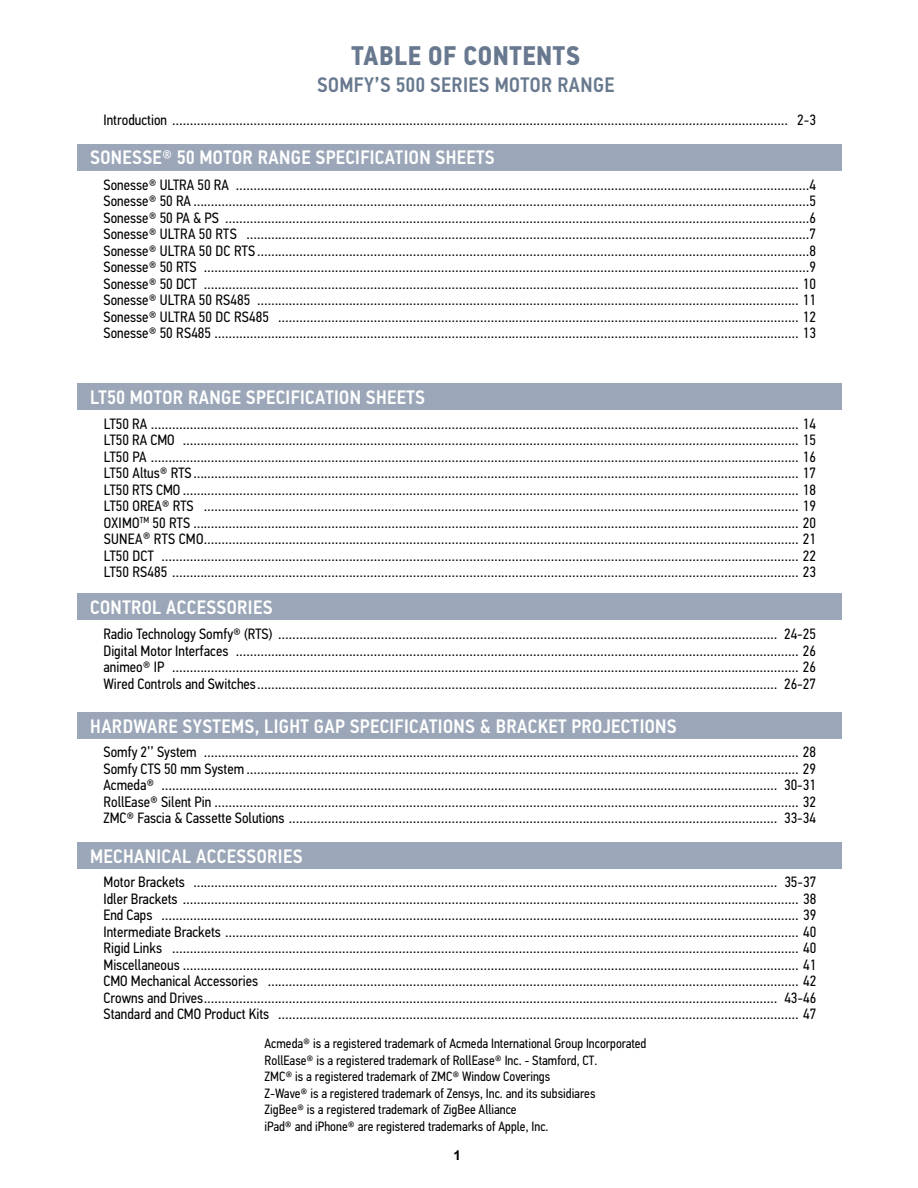
<style>
.page{position:relative;width:918px;height:1188px;background:#fff}
.page>*{position:absolute;margin:0;border:0;box-sizing:border-box;transform-origin:0 0}
.t1{font:700 27px "PF Din Text Cond Pro";letter-spacing:.02em;color:#67788f}
.t2{font:500 21px "PF Din Text Cond Pro";letter-spacing:.02em;color:#67788f}
.t3{font:500 19.5px "PF Din Text Cond Pro";letter-spacing:.02em;color:#fff}
.t4{font:15px/16.5px "PF Din Text Cond Pro";color:#000;text-align:justify}
.t5{font:13.5px/16.5px "PF Din Text Cond Pro";color:#000}
.t6{font:700 13.5px "Arial";color:#000}
.s1{font-weight:400}
</style>
<div class="page">
<div style="left:77px;top:144px;width:764px;height:27px;background:#9ba7b8"></div>
<div style="left:77px;top:383px;width:764px;height:27px;background:#9ba7b8"></div>
<div style="left:77px;top:593px;width:764px;height:27px;background:#9ba7b8"></div>
<div style="left:77px;top:712px;width:764px;height:27px;background:#9ba7b8"></div>
<div style="left:77px;top:842px;width:764px;height:27px;background:#9ba7b8"></div>
<h1 class="t1" style="left:351px;top:39px;width:230px">TABLE OF CONTENTS</h1>
<h2 class="t2" style="left:317px;top:72px;width:299px">SOMFY’S 500 SERIES MOTOR RANGE</h2>
<p class="t4" style="left:104px;top:111px;width:714px">Introduction ………………………………………………………………………………………………………………………………………………………… 2-3</p>
<h3 class="t3" style="left:90px;top:146px;width:406px">SONESSE<span class="s1">®</span> 50 MOTOR RANGE SPECIFICATION SHEETS</h3>
<p class="t4" style="left:104px;top:176px;width:714px">Sonesse® ULTRA 50 RA ………………………………………………………………………………………………………………………………………………4<br>Sonesse® 50 RA …………………………………………………………………………………………………………………………………………………………5<br>Sonesse® 50 PA &amp; PS …………………………………………………………………………………………………………………………………………………6<br>Sonesse® ULTRA 50 RTS ……………………………………………………………………………………………………………………………………………7<br>Sonesse® ULTRA 50 DC RTS…………………………………………………………………………………………………………………………………………8<br>Sonesse® 50 RTS ………………………………………………………………………………………………………………………………………………………9<br>Sonesse® 50 DCT …………………………………………………………………………………………………………………………………………………… 10<br>Sonesse® ULTRA 50 RS485 ……………………………………………………………………………………………………………………………………… 11<br>Sonesse® ULTRA 50 DC RS485 ………………………………………………………………………………………………………………………………… 12<br>Sonesse® 50 RS485 ………………………………………………………………………………………………………………………………………………… 13</p>
<h3 class="t3" style="left:90px;top:385px;width:336px">LT50 MOTOR RANGE SPECIFICATION SHEETS</h3>
<p class="t4" style="left:104px;top:415px;width:714px">LT50 RA ………………………………………………………………………………………………………………………………………………………………… 14<br>LT50 RA CMO ………………………………………………………………………………………………………………………………………………………… 15<br>LT50 PA ………………………………………………………………………………………………………………………………………………………………… 16<br>LT50 Altus® RTS……………………………………………………………………………………………………………………………………………………… 17<br>LT50 RTS CMO ………………………………………………………………………………………………………………………………………………………… 18<br>LT50 OREA® RTS …………………………………………………………………………………………………………………………………………………… 19<br>OXIMO<sup>TM</sup> 50 RTS ……………………………………………………………………………………………………………………………………………………… 20<br>SUNEA® RTS CMO…………………………………………………………………………………………………………………………………………………… 21<br>LT50 DCT ……………………………………………………………………………………………………………………………………………………………… 22<br>LT50 RS485 …………………………………………………………………………………………………………………………………………………………… 23</p>
<h3 class="t3" style="left:90px;top:595px;width:184px">CONTROL ACCESSORIES</h3>
<p class="t4" style="left:104px;top:626px;width:714px">Radio Technology Somfy® (RTS) …………………………………………………………………………………………………………………………… 24-25<br>Digital Motor Interfaces …………………………………………………………………………………………………………………………………………… 26 animeo® IP …………………………………………………………………………………………………………………………………………………………… 26<br>Wired Controls and Switches………………………………………………………………………………………………………………………………… 26-27</p>
<h3 class="t3" style="left:90px;top:715px;width:588px">HARDWARE SYSTEMS, LIGHT GAP SPECIFICATIONS &amp; BRACKET PROJECTIONS</h3>
<p class="t4" style="left:104px;top:744px;width:714px">Somfy 2’’ System …………………………………………………………………………………………………………………………………………………… 28<br>Somfy CTS 50 mm System………………………………………………………………………………………………………………………………………… 29<br>Acmeda® ………………………………………………………………………………………………………………………………………………………… 30-31<br>RollEase® Silent Pin ………………………………………………………………………………………………………………………………………………… 32<br>ZMC® Fascia &amp; Cassette Solutions ………………………………………………………………………………………………………………………… 33-34</p>
<h3 class="t3" style="left:90px;top:845px;width:214px">MECHANICAL ACCESSORIES</h3>
<p class="t4" style="left:104px;top:874px;width:714px">Motor Brackets ………………………………………………………………………………………………………………………………………………… 35-37<br>Idler Brackets ………………………………………………………………………………………………………………………………………………………… 38<br>End Caps ……………………………………………………………………………………………………………………………………………………………… 39<br>Intermediate Brackets ……………………………………………………………………………………………………………………………………………… 40<br>Rigid Links …………………………………………………………………………………………………………………………………………………………… 40<br>Miscellaneous ………………………………………………………………………………………………………………………………………………………… 41<br>CMO Mechanical Accessories …………………………………………………………………………………………………………………………………… 42<br>Crowns and Drives……………………………………………………………………………………………………………………………………………… 43-46<br>Standard and CMO Product Kits ………………………………………………………………………………………………………………………………… 47</p>
<p class="t5" style="left:265px;top:1035px;width:383px">Acmeda® is a registered trademark of Acmeda International Group Incorporated RollEase® is a registered trademark of RollEase® Inc. - Stamford, CT.<br>ZMC® is a registered trademark of ZMC® Window Coverings<br>Z-Wave® is a registered trademark of Zensys, Inc. and its subsidiares<br>ZigBee® is a registered trademark of ZigBee Alliance<br>iPad® and iPhone® are registered trademarks of Apple, Inc.</p>
<p class="t6" style="left:454px;top:1146px;width:9px">1</p>
</div>
